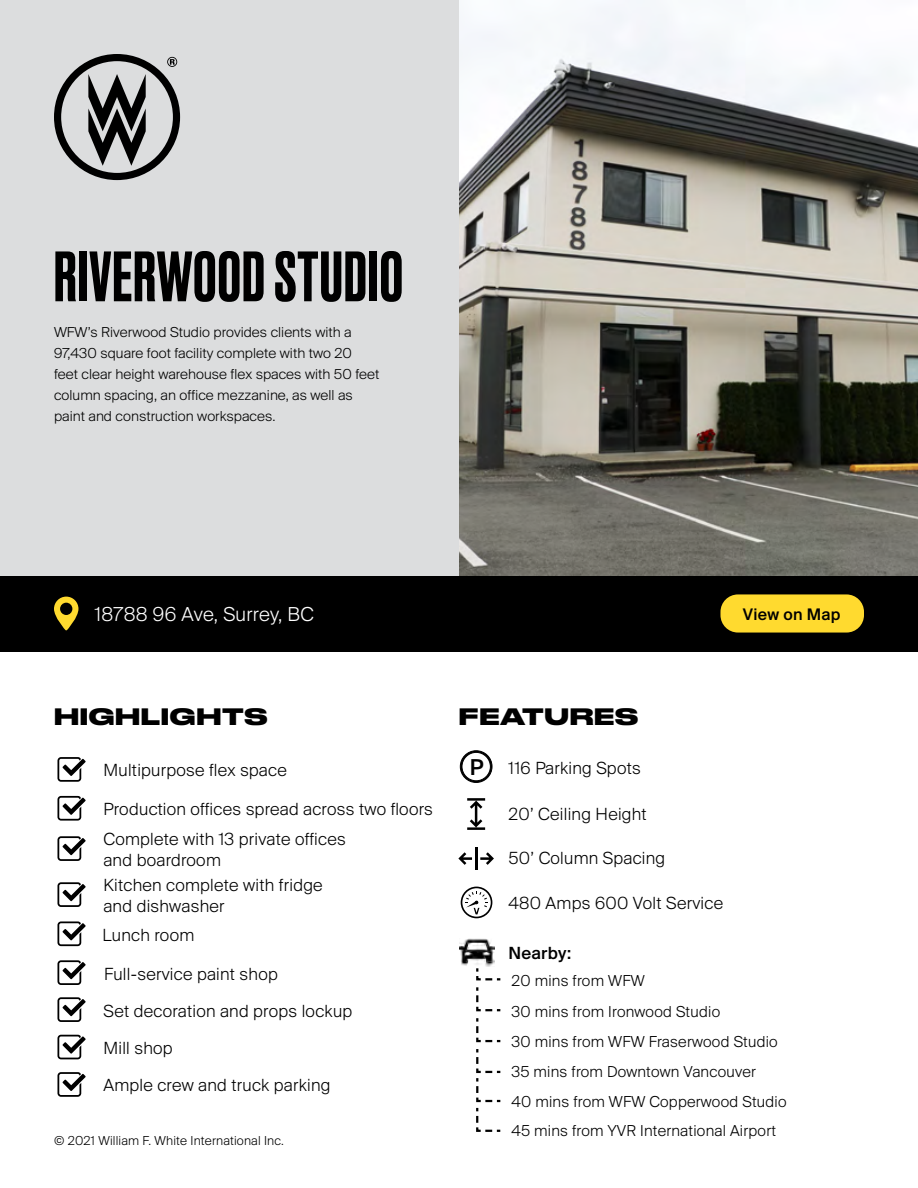
<style>
.page{position:relative;width:918px;height:1188px;background:#fff}
.page>*{position:absolute;margin:0;border:0;box-sizing:border-box;transform-origin:0 0}
.t1{font:500 66.9px "Druk";letter-spacing:.02em;color:#000}
.t2{font:700 22.35px "Druk Wide";letter-spacing:.03em;color:#000}
.t3{font:300 21px "Suisse BP Intl";letter-spacing:.015em;color:#fff}
.t4{font:300 18.3px/21px "Suisse BP Intl";letter-spacing:.015em;color:#000}
.t5{font:500 18.3px "Suisse BP Intl";letter-spacing:.015em;color:#000}
.t6{font:500 17.4px "Suisse BP Intl";letter-spacing:.015em;color:#000}
.t7{font:300 16.5px/29.8px "Suisse BP Intl";letter-spacing:.015em;color:#000}
.t8{font:300 15px/21px "Suisse BP Intl";letter-spacing:.005em;color:#000}
.t9{font:300 13.5px "Suisse BP Intl";letter-spacing:.015em;color:#000}
.s1{font-weight:500;font-size:23.85px}
</style>
<div class="page">
<div style="left:0;top:0;width:918px;height:620px;background:#dcddde"></div>
<img style="left:459px;top:0;width:459px;height:576px">
<svg style="left:54px;top:54px;width:126px;height:126px"></svg>
<div style="left:0;top:576px;width:918px;height:75px;background:#000"></div>
<svg style="left:54px;top:597px;width:24px;height:34px"></svg>
<div style="left:720px;top:594px;width:144px;height:39px;background:#ffda2f;border-radius:17px"></div>
<svg style="left:57px;top:757px;width:29px;height:25px"></svg>
<svg style="left:57px;top:796px;width:29px;height:25px"></svg>
<svg style="left:57px;top:836px;width:29px;height:25px"></svg>
<svg style="left:57px;top:882px;width:29px;height:25px"></svg>
<svg style="left:57px;top:997px;width:29px;height:25px"></svg>
<svg style="left:57px;top:1035px;width:29px;height:24px"></svg>
<svg style="left:57px;top:1072px;width:29px;height:25px"></svg>
<svg style="left:57px;top:921px;width:29px;height:25px"></svg>
<svg style="left:57px;top:960px;width:29px;height:25px"></svg>
<img style="left:459px;top:938px;width:35px;height:28px">
<svg style="left:476px;top:966px;width:25px;height:166px"></svg>
<svg style="left:461px;top:887px;width:31px;height:31px"></svg>
<svg style="left:467px;top:798px;width:18px;height:32px"></svg>
<svg style="left:460px;top:750px;width:32px;height:33px"></svg>
<svg style="left:458px;top:852px;width:14px;height:13px"></svg>
<svg style="left:480px;top:852px;width:14px;height:13px"></svg>
<hr style="left:475px;top:848px;width:2px;height:22px;background:#000">
<h1 class="t1" style="left:54px;top:231px;width:350px">RIVERWOOD STUDIO</h1>
<p class="t8" style="left:54px;top:322px;width:327px">WFW’s Riverwood Studio provides clients with a 97,430 square foot facility complete with two 20 feet clear height warehouse flex spaces with 50 feet column spacing, an office mezzanine, as well as paint and construction workspaces.</p>
<p class="t3" style="left:95px;top:602px;width:221px">18788 96 Ave, Surrey, BC</p>
<p class="t6" style="left:743px;top:604px;width:99px">View on Map</p>
<p class="t2" style="left:54px;top:699px;width:215px">HIGHLIGHTS</p>
<p class="t2" style="left:459px;top:699px;width:181px">FEATURES</p>
<p class="t4" style="left:103px;top:760px;width:185px">Multipurpose flex space</p>
<p class="t4" style="left:103px;top:798px;width:331px">Production offices spread across two floors</p>
<p class="t4" style="left:103px;top:828px;width:244px">Complete with 13 private offices and boardroom</p>
<p class="t4" style="left:103px;top:874px;width:221px">Kitchen complete with fridge and dishwasher</p>
<p class="t4" style="left:103px;top:924px;width:93px">Lunch room</p>
<p class="t4" style="left:104px;top:963px;width:175px">Full-service paint shop</p>
<p class="t4" style="left:103px;top:991px;width:250px;line-height:37.3px">Set decoration and props lockup<br>Mill shop<br>Ample crew and truck parking</p>
<p class="t9" style="left:54px;top:1133px;width:231px">© 2021 William F. White International Inc.</p>
<p class="t4" style="left:470px;top:757px;width:173px"><span class="s1">P</span> 116 Parking Spots</p>
<p class="t4" style="left:508px;top:803px;width:140px">20’ Ceiling Height</p>
<p class="t4" style="left:508px;top:848px;width:158px">50’ Column Spacing</p>
<p class="t4" style="left:508px;top:892px;width:216px">480 Amps 600 Volt Service</p>
<p class="t5" style="left:508px;top:942px;width:64px">Nearby:</p>
<p class="t7" style="left:511px;top:965px;width:135px">20 mins from WFW</p>
<p class="t7" style="left:511px;top:996px;width:210px">30 mins from Ironwood Studio</p>
<p class="t7" style="left:511px;top:1026px;width:268px">30 mins from WFW Fraserwood Studio<br>35 mins from Downtown Vancouver</p>
<p class="t7" style="left:511px;top:1086px;width:277px">40 mins from WFW Copperwood Studio<br>45 mins from YVR International Airport</p>
</div>
